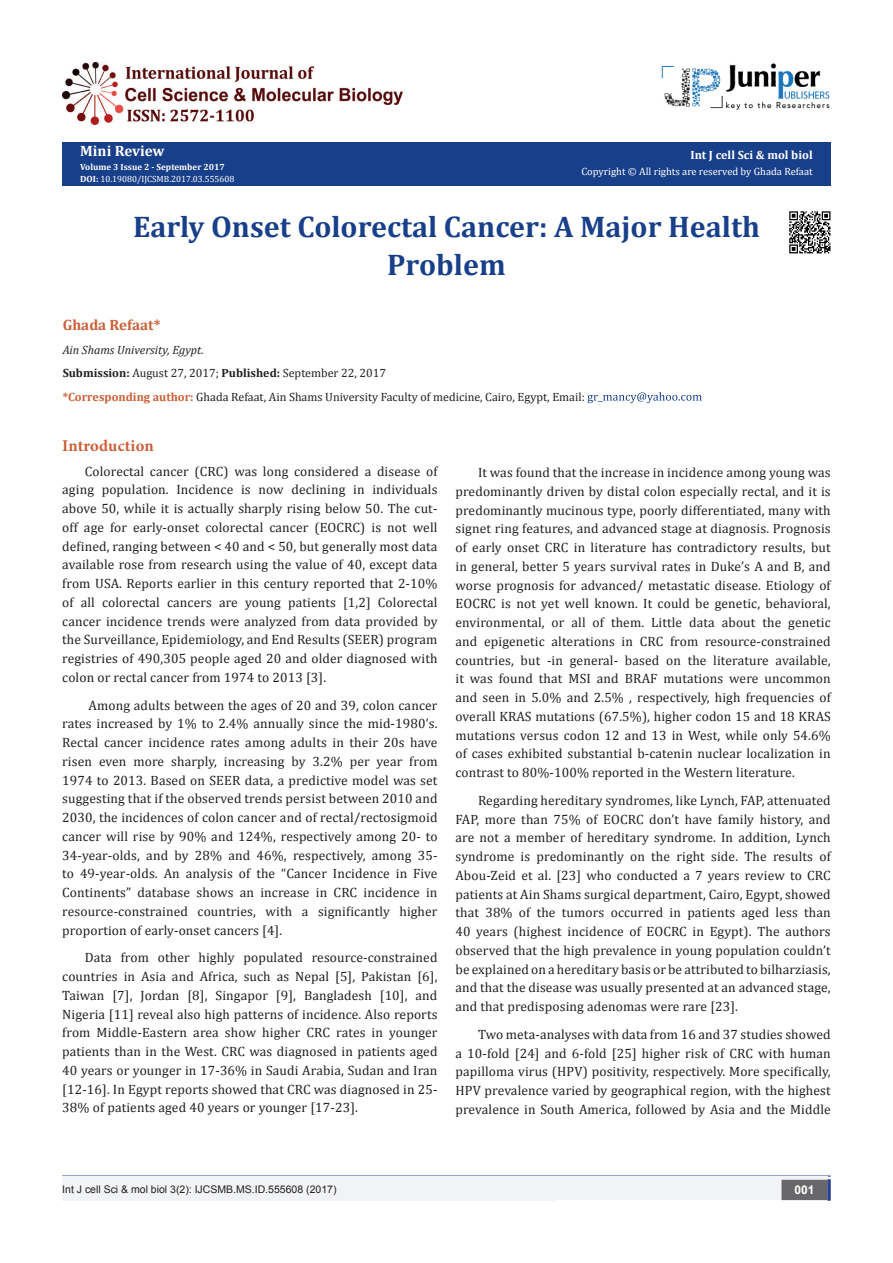
<style>
.page{position:relative;width:893px;height:1263px;background:#fff}
.page>*{position:absolute;margin:0;border:0;box-sizing:border-box;transform-origin:0 0}
.t1{font:700 30px/37.5px "Cambria";color:#183f89;text-align:center}
.List_Paragraph{font:700 16.5px "Minion Pro";letter-spacing:.005em;color:#ca5f37}
.t2{font:700 15px "Cambria";color:#ca5f37}
.t3{font:700 15px "Cambria";color:#fff}
.List_Paragraph-2{font:13.5px/18.8px "Cambria";letter-spacing:.01em;color:#231f20;text-align:justify}
.t4{font:12px "Cambria";color:#231f20}
.t5{font:italic 12px "Cambria";color:#231f20}
.t6{font:700 12px "Cambria";color:#fff}
.t7{font:700 12px "Arial";color:#fff}
.t8{font:10.5px "Arial";color:#231f20}
.t9{font:10.5px "Cambria";color:#fff}
.t10{font:9px "Cambria";color:#fff}
.t11{font:700 9px "Cambria";color:#fff}
.s1{font-weight:700}
.s2{font-weight:700;color:#ca5f37}
</style>
<div class="page">
<div style="left:62px;top:142px;width:769px;height:44px;background:#183f89"></div>
<svg style="left:588px;top:392px;width:114px;height:11px"></svg>
<hr style="left:62px;top:1175px;width:769px;height:1px;background:#253f8e">
<div style="left:62px;top:1176px;width:494px;height:25px;background:#f2f3f4"></div>
<div style="left:507px;top:1176px;width:321px;height:24px;background:#f2f3f4"></div>
<img style="left:661px;top:63px;width:169px;height:47px">
<div style="left:782px;top:1180px;width:45px;height:19px;background:#68676a"></div>
<div style="left:781px;top:1180px;width:46px;height:20px;border:2px solid #68676a"></div>
<svg style="left:827px;top:1179px;width:4px;height:22px"></svg>
<img style="left:62px;top:62px;width:340px;height:62px">
<img style="left:789px;top:211px;width:42px;height:43px">
<p class="t3" style="left:80px;top:140px;width:86px">Mini Review</p>
<p class="t11" style="left:80px;top:160px;width:146px">Volume 3 Issue 2 - September 2017</p>
<p class="t10" style="left:80px;top:174px;width:156px"><span class="s1">DOI:</span> 10.19080/IJCSMB.2017.03.555608</p>
<p class="t6" style="left:690px;top:147px;width:124px">Int J cell Sci &amp; mol biol</p>
<p class="t9" style="left:581px;top:165px;width:233px">Copyright © All rights are reserved by Ghada Refaat</p>
<p class="t1" style="left:133px;top:207px;width:628px">Early Onset Colorectal Cancer: A Major Health<br>Problem</p>
<p class="t2" style="left:63px;top:315px;width:100px">Ghada Refaat*</p>
<p class="t5" style="left:63px;top:341px;width:143px">Ain Shams University, Egypt.</p>
<p class="t4" style="left:63px;top:366px;width:325px"><span class="s1">Submission:</span> August 27, 2017; <span class="s1">Published:</span> September 22, 2017</p>
<p class="t4" style="left:63px;top:389px;width:524px"><span class="s2">*Corresponding author:</span> Ghada Refaat, Ain Shams University Faculty of medicine, Cairo, Egypt, Email:</p>
<p class="List_Paragraph" style="left:62px;top:434px;width:93px">Introduction</p>
<p class="List_Paragraph-2" style="left:62px;top:462px;width:377px;text-indent:22px">Colorectal cancer (CRC) was long considered a disease of aging population. Incidence is now declining in individuals above 50, while it is actually sharply rising below 50. The cut&shy;off age for early-onset colorectal cancer (EOCRC) is not well defined, ranging between &lt; 40 and &lt; 50, but generally most data available rose from research using the value of 40, except data from USA. Reports earlier in this century reported that 2-10% of all colorectal cancers are young patients [1,2] Colorectal cancer incidence trends were analyzed from data provided by the Surveillance, Epidemiology, and End Results (SEER) program registries of 490,305 people aged 20 and older diagnosed with colon or rectal cancer from 1974 to 2013 [3].</p>
<p class="List_Paragraph-2" style="left:62px;top:696px;width:377px;text-indent:26px">Among adults between the ages of 20 and 39, colon cancer rates increased by 1% to 2.4% annually since the mid-1980’s.<br>Rectal cancer incidence rates among adults in their 20s have risen even more sharply, increasing by 3.2% per year from 1974 to 2013. Based on SEER data, a predictive model was set suggesting that if the observed trends persist between 2010 and 2030, the incidences of colon cancer and of rectal/rectosigmoid cancer will rise by 90% and 124%, respectively among 20- to 34-year-olds, and by 28% and 46%, respectively, among 35- to 49-year-olds. An analysis of the “Cancer Incidence in Five Continents” database shows an increase in CRC incidence in resource-constrained countries, with a significantly higher proportion of early-onset cancers [4].</p>
<p class="List_Paragraph-2" style="left:62px;top:948px;width:377px;text-indent:22px">Data from other highly populated resource-constrained countries in Asia and Africa, such as Nepal [5], Pakistan [6], Taiwan [7], Jordan [8], Singapor [9], Bangladesh [10], and Nigeria [11] reveal also high patterns of incidence. Also reports from Middle-Eastern area show higher CRC rates in younger patients than in the West. CRC was diagnosed in patients aged 40 years or younger in 17-36% in Saudi Arabia, Sudan and Iran [12-16]. In Egypt reports showed that CRC was diagnosed in 25- 38% of patients aged 40 years or younger [17-23].</p>
<p class="List_Paragraph-2" style="left:455px;top:463px;width:377px;text-indent:22px">It was found that the increase in incidence among young was predominantly driven by distal colon especially rectal, and it is predominantly mucinous type, poorly differentiated, many with signet ring features, and advanced stage at diagnosis. Prognosis of early onset CRC in literature has contradictory results, but in general, better 5 years survival rates in Duke’s A and B, and worse prognosis for advanced/ metastatic disease. Etiology of EOCRC is not yet well known. It could be genetic, behavioral, environmental, or all of them. Little data about the genetic and epigenetic alterations in CRC from resource-constrained countries, but -in general- based on the literature available, it was found that MSI and BRAF mutations were uncommon and seen in 5.0% and 2.5% , respectively, high frequencies of overall KRAS mutations (67.5%), higher codon 15 and 18 KRAS mutations versus codon 12 and 13 in West, while only 54.6% of cases exhibited substantial b-catenin nuclear localization in contrast to 80%-100% reported in the Western literature.</p>
<p class="List_Paragraph-2" style="left:455px;top:791px;width:377px;text-indent:22px">Regarding hereditary syndromes, like Lynch, FAP, attenuated FAP, more than 75% of EOCRC don’t have family history, and are not a member of hereditary syndrome. In addition, Lynch syndrome is predominantly on the right side. The results of Abou-Zeid et al. [23] who conducted a 7 years review to CRC patients at Ain Shams surgical department, Cairo, Egypt, showed that 38% of the tumors occurred in patients aged less than 40 years (highest incidence of EOCRC in Egypt). The authors observed that the high prevalence in young population couldn’t be explained on a hereditary basis or be attributed to bilharziasis, and that the disease was usually presented at an advanced stage, and that predisposing adenomas were rare [23].</p>
<p class="List_Paragraph-2" style="left:455px;top:1025px;width:377px;text-indent:22px">Two meta-analyses with data from 16 and 37 studies showed a 10-fold [24] and 6-fold [25] higher risk of CRC with human papilloma virus (HPV) positivity, respectively. More specifically, HPV prevalence varied by geographical region, with the highest prevalence in South America, followed by Asia and the Middle</p>
<p class="t8" style="left:62px;top:1182px;width:276px">Int J cell Sci &amp; mol biol 3(2): IJCSMB.MS.ID.555608 (2017)</p>
<p class="t7" style="left:794px;top:1182px;width:22px">001</p>
</div>
